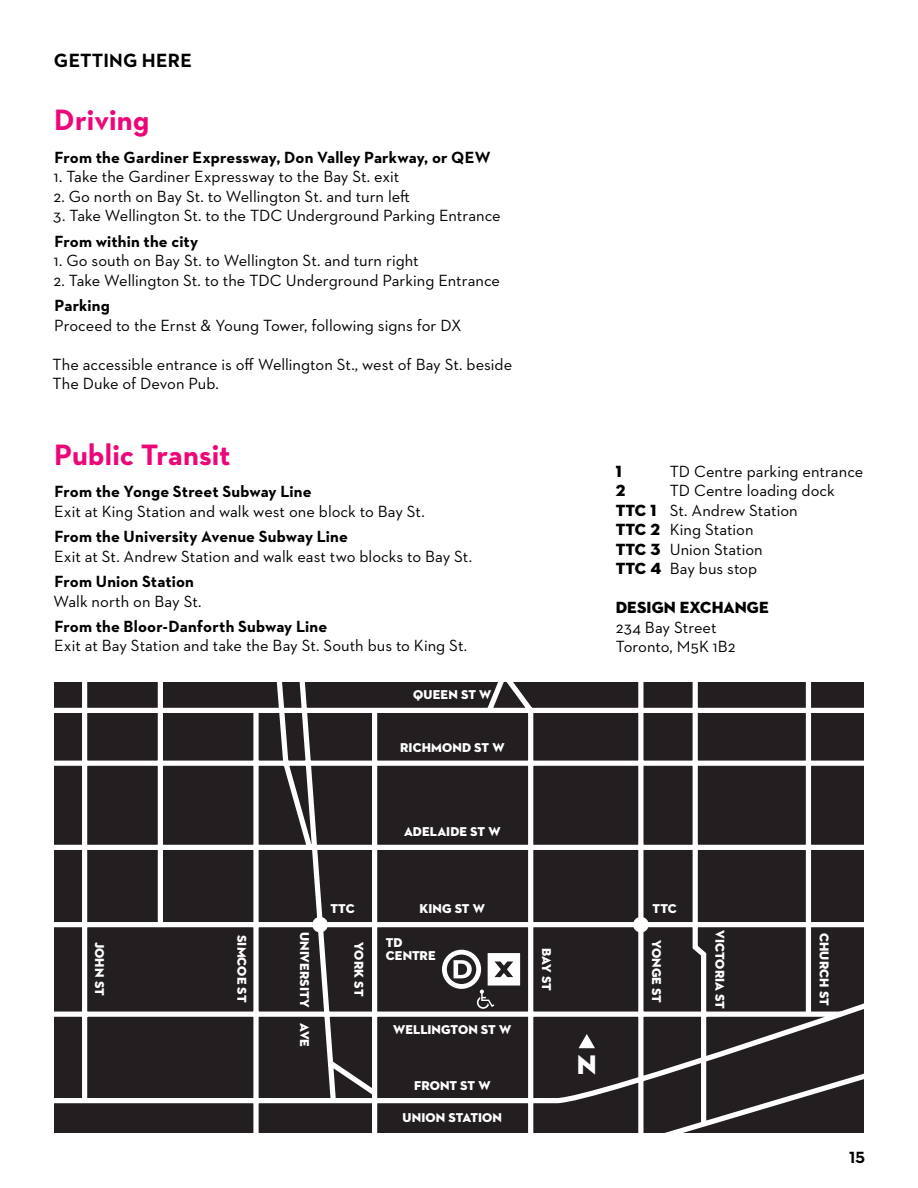
<style>
.page{position:relative;width:918px;height:1188px;background:#fff}
.page>*{position:absolute;margin:0;border:0;box-sizing:border-box;transform-origin:0 0}
.t1{font:700 30px "Neutraface 2 Text";color:#ed0677}
.t2{font:27.3px "Neutraface 2 Display Titling";color:#fff}
.t3{font:700 19.5px "Neutraface 2 Text";letter-spacing:.01em;color:#000}
.t4{font:16.5px/19.5px "Neutraface 2 Text";color:#000}
.t5{font:700 16.5px "Neutraface 2 Text";letter-spacing:.01em;color:#000}
.t6{font:16.5px "Neutraface 2 Display Titling";letter-spacing:.005em;color:#000}
.t7{font:13.05px/13px "Neutraface 2 Display Titling";letter-spacing:.01em;color:#fff}
.s1{font-family:"Neutraface 2 Display Titling"}
</style>
<div class="page">
<svg style="left:54px;top:683px;width:810px;height:450px;background:#3d3a3b"></svg>
<svg style="left:579px;top:1034px;width:16px;height:14px"></svg>
<svg style="left:442px;top:950px;width:78px;height:59px"></svg>
<div style="left:633px;top:917px;width:16px;height:15px;background:#fff;border-radius:50%"></div>
<div style="left:312px;top:917px;width:16px;height:15px;background:#fff;border-radius:50%"></div>
<p class="t3" style="left:54px;top:48px;width:140px">GETTING HERE</p>
<h1 class="t1" style="left:54px;top:101px;width:97px">Driving</h1>
<p class="t5" style="left:55px;top:146px;width:437px">From the Gardiner Expressway, Don Valley Parkway, or QEW</p>
<p class="t4" style="left:54px;top:166px;width:347px">1. Take the Gardiner Expressway to the Bay St. exit</p>
<p class="t4" style="left:53px;top:186px;width:358px">2. Go north on Bay St. to Wellington St. and turn left</p>
<p class="t4" style="left:53px;top:205px;width:449px">3. Take Wellington St. to the TDC Underground Parking Entrance</p>
<p class="t5" style="left:55px;top:230px;width:145px">From within the city</p>
<p class="t4" style="left:54px;top:250px;width:366px">1. Go south on Bay St. to Wellington St. and turn right</p>
<p class="t4" style="left:53px;top:270px;width:448px">2. Take Wellington St. to the TDC Underground Parking Entrance</p>
<p class="t5" style="left:55px;top:295px;width:57px">Parking</p>
<p class="t4" style="left:54px;top:315px;width:409px">Proceed to the Ernst &amp; Young Tower, following signs for DX</p>
<p class="t4" style="left:53px;top:354px;width:461px">The accessible entrance is off Wellington St., west of Bay St. beside<br>The Duke of Devon Pub.</p>
<h1 class="t1" style="left:54px;top:435px;width:178px">Public Transit</h1>
<p class="t5" style="left:55px;top:481px;width:259px">From the Yonge Street Subway Line</p>
<p class="t4" style="left:54px;top:501px;width:372px">Exit at King Station and walk west one block to Bay St.</p>
<p class="t5" style="left:55px;top:526px;width:295px">From the University Avenue Subway Line</p>
<p class="t4" style="left:54px;top:546px;width:419px">Exit at St. Andrew Station and walk east two blocks to Bay St.</p>
<p class="t5" style="left:55px;top:571px;width:141px">From Union Station</p>
<p class="t4" style="left:54px;top:591px;width:150px">Walk north on Bay St.</p>
<p class="t5" style="left:55px;top:616px;width:274px">From the Bloor-Danforth Subway Line</p>
<p class="t4" style="left:54px;top:636px;width:414px">Exit at Bay Station and take the Bay St. South bus to King St.</p>
<p class="t7" style="left:413px;top:688px;width:80px">QUEEN ST W</p>
<p class="t7" style="left:400px;top:741px;width:106px">RICHMOND ST W</p>
<p class="t7" style="left:404px;top:825px;width:98px">ADELAIDE ST W</p>
<p class="t6" style="left:616px;top:461px;width:8px">1</p>
<p class="t4" style="left:670px;top:461px;width:195px">TD Centre parking entrance</p>
<p class="t6" style="left:616px;top:480px;width:11px">2</p>
<p class="t4" style="left:616px;top:481px;width:221px;text-indent:54px">TD Centre loading dock<br><span class="s1">TTC 1</span> St. Andrew Station<br><span class="s1">TTC 2</span> King Station<br><span class="s1">TTC 3</span> Union Station<br><span class="s1">TTC 4</span> Bay bus stop</p>
<p class="t6" style="left:616px;top:597px;width:154px">DESIGN EXCHANGE</p>
<p class="t4" style="left:616px;top:617px;width:121px">234 Bay Street<br>Toronto, M5K 1B2</p>
<p class="t7" style="left:420px;top:902px;width:67px">KING ST W</p>
<p class="t7" style="left:386px;top:936px;width:51px">TD<br>CENTRE</p>
<p class="t7" style="left:330px;top:902px;width:26px">TTC</p>
<p class="t7" style="left:653px;top:902px;width:26px">TTC</p>
<p class="t7" style="left:106px;top:942px;width:55px;rotate:90deg">JOHN ST</p>
<p class="t7" style="left:663px;top:940px;width:65px;rotate:90deg">YONGE ST</p>
<p class="t7" style="left:726px;top:930px;width:80px;rotate:90deg">VICTORIA ST</p>
<p class="t7" style="left:831px;top:933px;width:74px;rotate:90deg">CHURCH ST</p>
<p class="t7" style="left:311px;top:932px;width:117px;rotate:90deg">UNIVERSITY AVE</p>
<p class="t7" style="left:248px;top:935px;width:69px;rotate:90deg">SIMCOE ST</p>
<p class="t7" style="left:366px;top:942px;width:55px;rotate:90deg">YORK ST</p>
<p class="t7" style="left:553px;top:948px;width:44px;rotate:90deg">BAY ST</p>
<p class="t7" style="left:393px;top:1024px;width:120px">WELLINGTON ST W</p>
<p class="t7" style="left:414px;top:1079px;width:78px">FRONT ST W</p>
<p class="t7" style="left:403px;top:1111px;width:101px">UNION STATION</p>
<h2 class="t2" style="left:577px;top:1047px;width:21px">N</h2>
<p class="t5" style="left:849px;top:1146px;width:17px">15</p>
</div>
